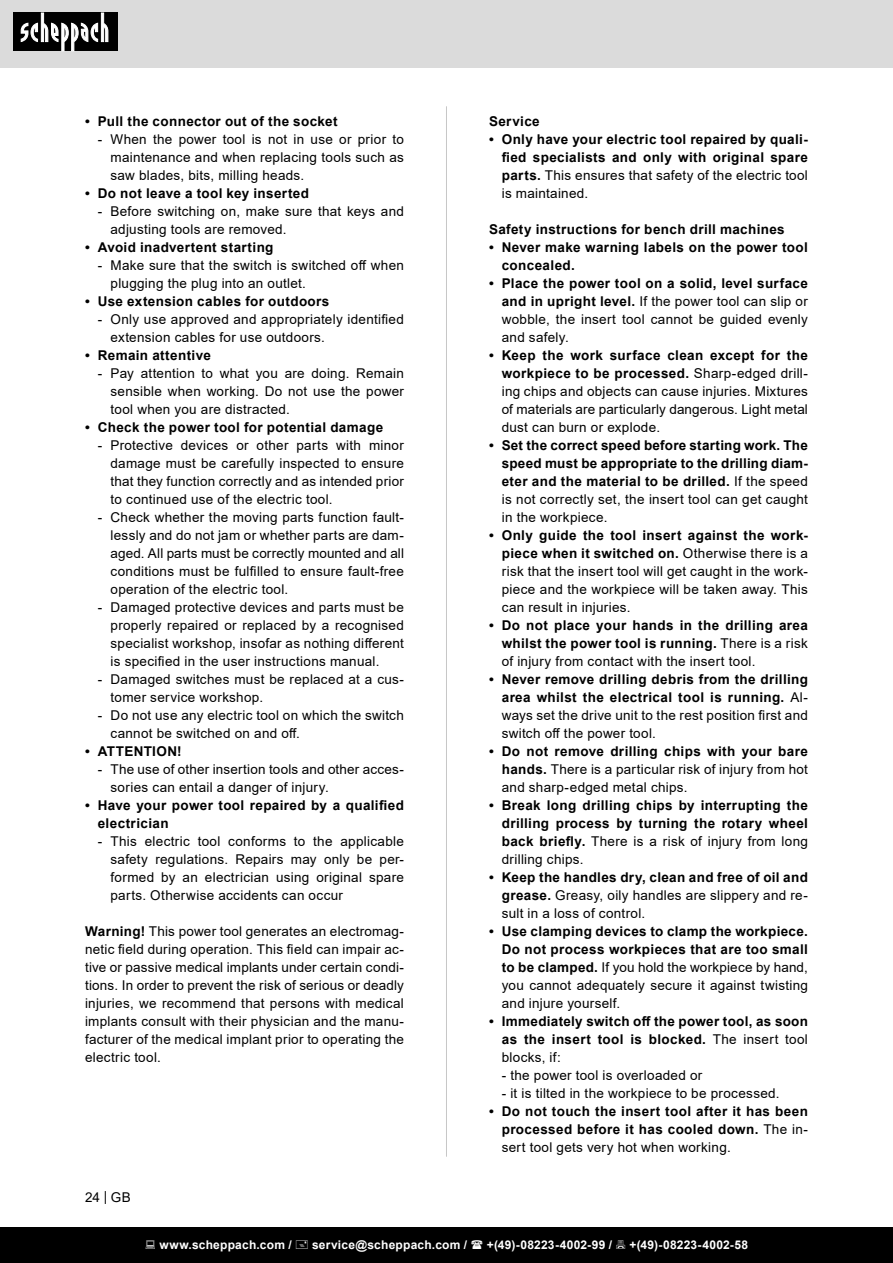
<style>
.page{position:relative;width:893px;height:1263px;background:#fff}
.page>*{position:absolute;margin:0;border:0;box-sizing:border-box;transform-origin:0 0}
.t1{font:13.5px/18px "Arial";letter-spacing:.02em;color:#000;text-align:justify}
.t2{font:700 13.5px/18px "Arial";letter-spacing:.025em;color:#000;text-align:justify}
.t3{font:700 12px "Arial";letter-spacing:.02em;color:#fff}
.s1{font-weight:700}
.s2{font-weight:400}
</style>
<div class="page">
<div style="left:0;top:0;width:893px;height:67px;background:#dbdbdb"></div>
<div style="left:0;top:1227px;width:893px;height:36px;background:#000"></div>
<div style="left:13px;top:13px;width:105px;height:38px;background:#000"></div>
<svg style="left:21px;top:13px;width:87px;height:38px"></svg>
<hr style="left:446px;top:106px;width:1px;height:1051px;background:#c7c7c7">
<p class="t2" style="left:85px;top:112px;width:254px">• Pull the connector out of the socket</p>
<p class="t1" style="left:111px;top:130px;width:295px;text-indent:-13px">- When the power tool is not in use or prior to maintenance and when replacing tools such as saw blades, bits, milling heads.</p>
<p class="t2" style="left:85px;top:184px;width:225px">• Do not leave a tool key inserted</p>
<p class="t1" style="left:111px;top:202px;width:295px;text-indent:-13px">- Before switching on, make sure that keys and adjusting tools are removed.</p>
<p class="t2" style="left:85px;top:238px;width:190px">• Avoid inadvertent starting</p>
<p class="t1" style="left:111px;top:256px;width:295px;text-indent:-13px">- Make sure that the switch is switched off when plugging the plug into an outlet.</p>
<p class="t2" style="left:85px;top:292px;width:246px">• Use extension cables for outdoors</p>
<p class="t1" style="left:111px;top:310px;width:295px;text-indent:-13px">- Only use approved and appropriately identified extension cables for use outdoors.</p>
<p class="t2" style="left:85px;top:346px;width:127px">• Remain attentive</p>
<p class="t1" style="left:111px;top:364px;width:295px;text-indent:-13px">- Pay attention to what you are doing. Remain sensible when working. Do not use the power tool when you are distracted.</p>
<p class="t2" style="left:85px;top:418px;width:300px">• Check the power tool for potential damage</p>
<p class="t1" style="left:111px;top:436px;width:295px;text-indent:-13px">- Protective devices or other parts with minor damage must be carefully inspected to ensure that they function correctly and as intended prior to continued use of the electric tool.</p>
<p class="t1" style="left:111px;top:508px;width:295px;text-indent:-13px">- Check whether the moving parts function fault&shy;lessly and do not jam or whether parts are dam&shy;aged. All parts must be correctly mounted and all conditions must be fulfilled to ensure fault-free operation of the electric tool.</p>
<p class="t1" style="left:111px;top:598px;width:295px;text-indent:-13px">- Damaged protective devices and parts must be properly repaired or replaced by a recognised specialist workshop, insofar as nothing different is specified in the user instructions manual.</p>
<p class="t1" style="left:111px;top:670px;width:295px;text-indent:-13px">- Damaged switches must be replaced at a cus&shy;tomer service workshop.</p>
<p class="t1" style="left:111px;top:706px;width:295px;text-indent:-13px">- Do not use any electric tool on which the switch cannot be switched on and off.</p>
<p class="t2" style="left:85px;top:742px;width:98px">• ATTENTION!</p>
<p class="t1" style="left:111px;top:760px;width:295px;text-indent:-13px">- The use of other insertion tools and other acces&shy;sories can entail a danger of injury.</p>
<p class="t2" style="left:98px;top:796px;width:308px;text-indent:-13px">• Have your power tool repaired by a qualified electrician</p>
<p class="t1" style="left:111px;top:832px;width:295px;text-indent:-13px">- This electric tool conforms to the applicable safety regulations. Repairs may only be per&shy;formed by an electrician using original spare parts. Otherwise accidents can occur</p>
<p class="t1" style="left:85px;top:922px;width:320px"><span class="s1">Warning!</span> This power tool generates an electromag&shy;netic field during operation. This field can impair ac&shy;tive or passive medical implants under certain condi&shy;tions. In order to prevent the risk of serious or deadly injuries, we recommend that persons with medical implants consult with their physician and the manu&shy;facturer of the medical implant prior to operating the electric tool.</p>
<p class="t1" style="left:85px;top:1188px;width:47px">24 | GB</p>
<p class="t2" style="left:489px;top:112px;width:52px">Service</p>
<p class="t2" style="left:502px;top:130px;width:308px;text-indent:-13px">• Only have your electric tool repaired by quali&shy;fied specialists and only with original spare parts. <span class="s2">This ensures that safety of the electric tool is maintained.</span></p>
<p class="t2" style="left:489px;top:220px;width:297px">Safety instructions for bench drill machines</p>
<p class="t2" style="left:502px;top:238px;width:308px;text-indent:-13px">• Never make warning labels on the power tool concealed.</p>
<p class="t1" style="left:502px;top:274px;width:308px;text-indent:-13px"><span class="s1">• Place the power tool on a solid, level surface and in upright level.</span> If the power tool can slip or wobble, the insert tool cannot be guided evenly and safely.</p>
<p class="t1" style="left:502px;top:346px;width:308px;text-indent:-13px"><span class="s1">• Keep the work surface clean except for the workpiece to be processed.</span> Sharp-edged drill&shy;ing chips and objects can cause injuries. Mixtures of materials are particularly dangerous. Light metal dust can burn or explode.</p>
<p class="t2" style="left:502px;top:436px;width:308px;text-indent:-13px">• Set the correct speed before starting work. The speed must be appropriate to the drilling diam&shy;eter and the material to be drilled. <span class="s2">If the speed is not correctly set, the insert tool can get caught in the workpiece.</span></p>
<p class="t1" style="left:502px;top:526px;width:308px;text-indent:-13px"><span class="s1">• Only guide the tool insert against the work&shy;piece when it switched on.</span> Otherwise there is a risk that the insert tool will get caught in the work&shy;piece and the workpiece will be taken away. This can result in injuries.</p>
<p class="t2" style="left:502px;top:616px;width:308px;text-indent:-13px">• Do not place your hands in the drilling area whilst the power tool is running. <span class="s2">There is a risk of injury from contact with the insert tool.</span></p>
<p class="t2" style="left:502px;top:670px;width:308px;text-indent:-13px">• Never remove drilling debris from the drilling area whilst the electrical tool is running. <span class="s2">Al&shy;ways set the drive unit to the rest position first and switch off the power tool.</span></p>
<p class="t1" style="left:502px;top:742px;width:308px;text-indent:-13px"><span class="s1">• Do not remove drilling chips with your bare hands.</span> There is a particular risk of injury from hot and sharp-edged metal chips.</p>
<p class="t2" style="left:502px;top:796px;width:308px;text-indent:-13px">• Break long drilling chips by interrupting the drilling process by turning the rotary wheel back briefly. <span class="s2">There is a risk of injury from long drilling chips.</span></p>
<p class="t1" style="left:502px;top:868px;width:308px;text-indent:-13px"><span class="s1">• Keep the handles dry, clean and free of oil and grease.</span> Greasy, oily handles are slippery and re&shy;sult in a loss of control.</p>
<p class="t2" style="left:502px;top:922px;width:308px;text-indent:-13px">• Use clamping devices to clamp the workpiece.<br>Do not process workpieces that are too small to be clamped. <span class="s2">If you hold the workpiece by hand, you cannot adequately secure it against twisting and injure yourself.</span></p>
<p class="t2" style="left:502px;top:1012px;width:308px;text-indent:-13px">• Immediately switch off the power tool, as soon as the insert tool is blocked. <span class="s2">The insert tool blocks, if:</span></p>
<p class="t1" style="left:502px;top:1066px;width:202px">- the power tool is overloaded or</p>
<p class="t1" style="left:502px;top:1084px;width:279px">- it is tilted in the workpiece to be processed.</p>
<p class="t2" style="left:502px;top:1102px;width:308px;text-indent:-13px">• Do not touch the insert tool after it has been processed before it has cooled down. <span class="s2">The in&shy;sert tool gets very hot when working.</span></p>
<p class="t3" style="left:159px;top:1236px;width:134px">www.scheppach.com /</p>
<p class="t3" style="left:312px;top:1236px;width:157px">service@scheppach.com /</p>
<p class="t3" style="left:487px;top:1236px;width:127px">+(49)-08223-4002-99 /</p>
<p class="t3" style="left:629px;top:1236px;width:120px">+(49)-08223-4002-58</p>
</div>
